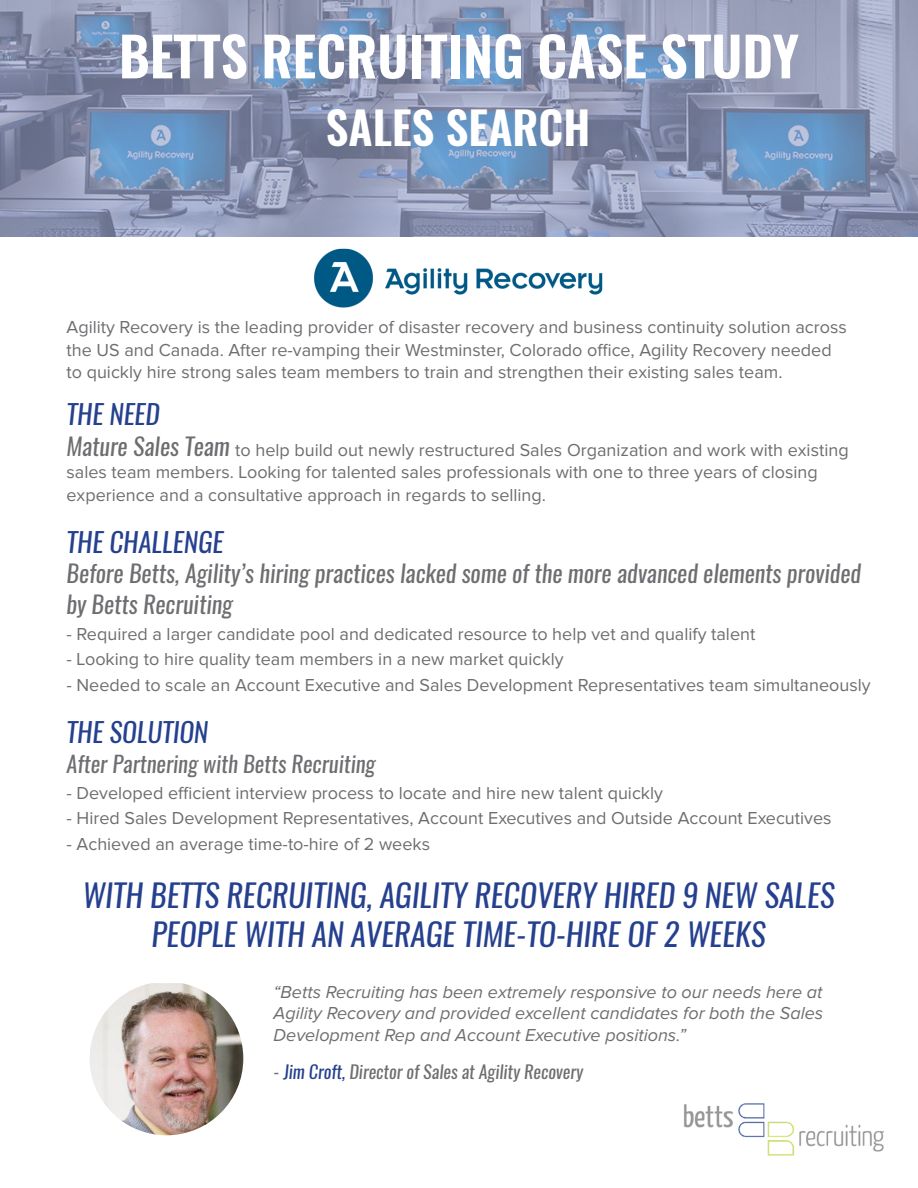
<style>
.page{position:relative;width:918px;height:1188px;background:#fff}
.page>*{position:absolute;margin:0;border:0;box-sizing:border-box;transform-origin:0 0}
.t1{font:600 54px "Oswald";color:#fff}
.t2{font:600 45px "Oswald";color:#fff}
.t3{font:italic 31.5px/39px "Oswald";color:#25408f;text-align:center}
.t4{font:italic 27px "Oswald";color:#25408f}
.t5{font:italic 24px/31.5px "Oswald";color:#6d6e71}
.t6{font:italic 22.5px "Oswald";color:#6d6e71}
.t7{font:18px/22.5px "Proxima Nova";color:#6d6e71}
.t8{font:italic 18px/21.6px "Proxima Nova";color:#6d6e71;text-align:justify}
.t9{font:italic 18px "Oswald";color:#6d6e71}
.s1{font-family:"Oswald";font-style:italic;font-size:24px}
.s2{color:#25408f}
</style>
<div class="page">
<svg style="left:0;top:0;width:918px;height:236px;background:#8694b3"></svg>
<img style="left:90px;top:983px;width:153px;height:152px">
<img style="left:684px;top:1103px;width:200px;height:53px">
<img style="left:314px;top:248px;width:288px;height:60px">
<h1 class="t1" style="left:119px;top:19px;width:682px">BETTS RECRUITING CASE STUDY</h1>
<h2 class="t2" style="left:326px;top:97px;width:266px">SALES SEARCH</h2>
<p class="t7" style="left:67px;top:317px;width:782px">Agility Recovery is the leading provider of disaster recovery and business continuity solution across the US and Canada. After re-vamping their Westminster, Colorado office, Agility Recovery needed to quickly hire strong sales team members to train and strengthen their existing sales team.</p>
<h3 class="t4" style="left:67px;top:395px;width:95px">THE NEED</h3>
<p class="t7" style="left:67px;top:439px;width:784px"><span class="s1">Mature Sales Team</span> to help build out newly restructured Sales Organization and work with existing sales team members. Looking for talented sales professionals with one to three years of closing experience and a consultative approach in regards to selling.</p>
<h3 class="t4" style="left:67px;top:523px;width:159px">THE CHALLENGE</h3>
<h3 class="t5" style="left:67px;top:557px;width:796px">Before Betts, Agility’s hiring practices lacked some of the more advanced elements provided by Betts Recruiting</h3>
<p class="t7" style="left:67px;top:623px;width:690px">- Required a larger candidate pool and dedicated resource to help vet and qualify talent</p>
<p class="t7" style="left:67px;top:649px;width:499px">- Looking to hire quality team members in a new market quickly</p>
<p class="t7" style="left:67px;top:674px;width:806px">- Needed to scale an Account Executive and Sales Development Representatives team simultaneously</p>
<h3 class="t4" style="left:67px;top:713px;width:143px">THE SOLUTION</h3>
<p class="t6" style="left:67px;top:748px;width:310px">After Partnering with Betts Recruiting</p>
<p class="t7" style="left:67px;top:782px;width:598px">- Developed efficient interview process to locate and hire new talent quickly</p>
<p class="t7" style="left:67px;top:808px;width:767px">- Hired Sales Development Representatives, Account Executives and Outside Account Executives</p>
<p class="t7" style="left:67px;top:833px;width:365px">- Achieved an average time-to-hire of 2 weeks</p>
<h3 class="t3" style="left:82px;top:876px;width:754px">WITH BETTS RECRUITING, AGILITY RECOVERY HIRED 9 NEW SALES<br>PEOPLE WITH AN AVERAGE TIME-TO-HIRE OF 2 WEEKS</h3>
<p class="t8" style="left:274px;top:982px;width:551px">“Betts Recruiting has been extremely responsive to our needs here at Agility Recovery and provided excellent candidates for both the Sales Development Rep and Account Executive positions.”</p>
<p class="t9" style="left:274px;top:1059px;width:311px">- <span class="s2">Jim Croft,</span> Director of Sales at Agility Recovery</p>
</div>
